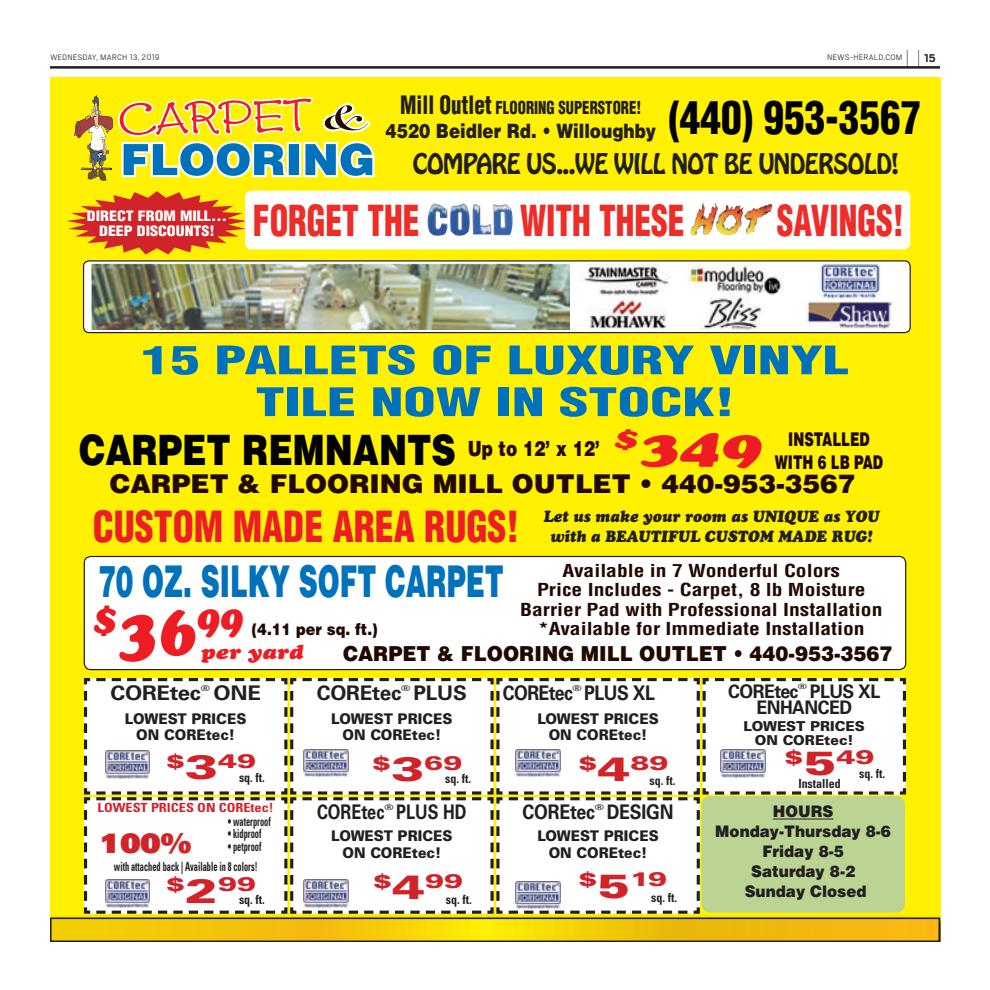
<style>
.page{position:relative;width:990px;height:990px;background:#fff}
.page>*{position:absolute;margin:0;border:0;box-sizing:border-box;transform-origin:0 0}
.t1{font:italic 900 67.88px "Cooper";color:#ee1d23}
.t2{font:900 condensed 44.62px "Helvetica";color:#000;scale:.92 1}
.t3{font:900 43.75px "Helvetica";color:#0072bc;scale:.6 1}
.t4{font:900 condensed 41.88px "Helvetica";color:#ee1d23;scale:.9 1}
.t5{font:900 41.88px "Helvetica";color:#000;scale:.8 1}
.t6{font:900 condensed 41.75px "Helvetica";color:#ee2d29;scale:.8 1}
.t7{font:italic 900 39.62px "Cooper";color:#ee1d23}
.t8{font:900 condensed 38.25px/41.9px "Helvetica";color:#0072bc;text-align:center;scale:1.52 1}
.t9{font:900 26.88px "Univers";color:#d1232a;scale:1.1 1}
.t10{font:900 25.88px "Helvetica";color:#210900}
.t11{font:25.12px "Hobo";letter-spacing:-.02em;color:#231f20;scale:.92 1}
.t12{font:300 21.5px "Cub Scout";color:#231f20;scale:.42 1}
.t13{font:900 21px "Helvetica";color:#210900;scale:.8 1}
.t14{font:900 20.62px "Helvetica";color:#210900;scale:.94 1}
.t15{font:700 20.12px "Univers";letter-spacing:-.01em;color:#231f20;scale:.88 1}
.t16{font:700 20.12px "Univers";letter-spacing:-.01em;color:#231f20;scale:.81 1}
.t17{font:700 20.12px "Univers";letter-spacing:-.01em;color:#231f20}
.t18{font:700 20.12px "Univers";letter-spacing:-.01em;color:#231f20;scale:1.1 1}
.t19{font:italic 900 20px "Cooper";color:#ee1d23;scale:1.16 1}
.t20{font:900 19.75px "Helvetica";color:#231f20;scale:.85 1}
.t21{font:900 19.62px "Univers";color:#d1232a;scale:1.47 1}
.t22{font:900 18.88px/22.8px "Helvetica";color:#210900;text-align:center;scale:.69 1}
.t23{font:700 18.75px/16.2px "Univers";letter-spacing:-.03em;color:#231f20;scale:.95 1}
.t24{font:700 condensed 17.5px/19.2px "Helvetica";color:#210900;text-align:center;scale:1.23 1}
.t25{font:900 condensed 17.38px "Helvetica";color:#231f20;scale:.85 1}
.t26{font:italic 900 16.12px/19.4px "Cooper";color:#231f20;text-align:center;scale:.95 1}
.t27{font:900 16.12px "Helvetica";color:#210900;scale:.9 1}
.t28{font:900 16px/20px "Helvetica";color:#231f20;text-align:center;scale:.95 1}
.t29{font:900 14.75px/16.8px "Univers";color:#231f20;text-align:center;scale:.95 1}
.t30{font:900 condensed 14px/15.2px "Helvetica";color:#fff;text-align:center;scale:1.14 1}
.t31{font:900 13.62px/13.6px "Univers";color:#231f20;text-align:center}
.t32{font:700 condensed 12.62px "Univers";color:#231f20;scale:.66 1}
.t33{font:700 condensed 12.62px "Univers";color:#231f20;scale:.95 1}
.t34{font:700 condensed 12.62px "Univers";color:#d1232a;scale:1.14 1}
.t35{font:300 8.75px "Cub Scout";letter-spacing:.01em;color:#231f20}
.t36{font:700 7.88px "Univers";color:#231f20;scale:1.47 1}
.t37{font:700 7.25px "Univers";color:#231f20;scale:1.58 1}
.s1{font-weight:700;font-size:12.5px}
.s2{font-size:24.75px}
.s3{font-family:"Cooper";font-style:italic;font-size:46.38px;color:#ee1d23}
.s4{font-size:33.62px}
</style>
<div class="page">
<div style="left:50px;top:77px;width:890px;height:864px;background:#fff101"></div>
<div style="left:84px;top:261px;width:826px;height:72px;background:#fff;border-radius:6px"></div>
<img style="left:93px;top:265px;width:476px;height:64px">
<div style="left:91px;top:263px;width:480px;height:68px;border:1px solid #fff"></div>
<div style="left:83px;top:260px;width:828px;height:73px;border:1px solid #231f20;border-radius:6px"></div>
<img style="left:588px;top:298px;width:78px;height:31px">
<img style="left:701px;top:296px;width:63px;height:34px">
<img style="left:806px;top:301px;width:87px;height:28px">
<img style="left:581px;top:263px;width:88px;height:34px">
<img style="left:688px;top:263px;width:94px;height:33px">
<img style="left:820px;top:263px;width:60px;height:36px">
<img style="left:50px;top:941px;width:890px;height:1px">
<img style="left:117px;top:114px;width:199px;height:220px">
<svg style="left:119px;top:97px;width:256px;height:83px"></svg>
<svg style="left:74px;top:95px;width:39px;height:86px"></svg>
<div style="left:84px;top:556px;width:822px;height:114px;background:#fff;border-radius:6px"></div>
<div style="left:84px;top:556px;width:822px;height:114px;border:1px solid #231f20;border-radius:6px"></div>
<svg style="left:50px;top:678px;width:890px;height:263px;background:#f2ecbf"></svg>
<div style="left:701px;top:796px;width:204px;height:117px;background:#bbd494;border-radius:9px"></div>
<hr style="left:773px;top:819px;width:60px;height:1px;background:#231f20">
<img style="left:105px;top:751px;width:45px;height:27px">
<img style="left:304px;top:750px;width:44px;height:27px">
<img style="left:515px;top:750px;width:45px;height:27px">
<img style="left:721px;top:750px;width:44px;height:27px">
<img style="left:105px;top:880px;width:45px;height:27px">
<img style="left:304px;top:880px;width:44px;height:27px">
<img style="left:515px;top:881px;width:45px;height:28px">
<div style="left:246px;top:192px;width:663px;height:56px;background:#fff;border-radius:5px"></div>
<div style="left:245px;top:191px;width:665px;height:58px;border:2px solid #fff;border-radius:5px"></div>
<svg style="left:67px;top:191px;width:355px;height:64px"></svg>
<img style="left:427px;top:203px;width:86px;height:33px">
<img style="left:691px;top:203px;width:82px;height:33px">
<hr style="left:50px;top:66px;width:890px;height:3px;background:#231f20">
<p class="t35" style="left:50px;top:52px;width:111px">WEDNESDAY, MARCH 13, 2019</p>
<p class="t35" style="left:827px;top:52px;width:77px">NEWS-HERALD.COM</p>
<p class="t12" style="left:906px;top:44px;width:72px">| |<span class="s1">15</span></p>
<p class="t25" style="left:400px;top:101px;width:285px"><span class="s2">Mill Outlet</span> FLOORING SUPERSTORE!</p>
<p class="t20" style="left:386px;top:124px;width:320px">4520 Beidler Rd. • Willoughby</p>
<h2 class="t2" style="left:669px;top:100px;width:276px">(440) 953-3567</h2>
<p class="t30" style="left:87px;top:210px;width:124px">DIRECT FROM MILL...<br>DEEP DISCOUNTS!</p>
<h3 class="t11" style="left:413px;top:152px;width:530px">COMPARE US...WE WILL NOT BE UNDERSOLD!</h3>
<h3 class="t6" style="left:253px;top:204px;width:210px">FORGET THE</h3>
<h3 class="t6" style="left:520px;top:204px;width:207px">WITH THESE</h3>
<h3 class="t6" style="left:777px;top:204px;width:161px">SAVINGS!</h3>
<h3 class="t8" style="left:141px;top:344px;width:467px">15 PALLETS OF LUXURY VINYL<br>TILE NOW IN STOCK!</h3>
<p class="t13" style="left:468px;top:441px;width:368px">Up to 12’ x 12’ <sup>$</sup><span class="s3">349</span></p>
<h3 class="t5" style="left:79px;top:434px;width:473px">CARPET REMNANTS</h3>
<p class="t22" style="left:775px;top:429px;width:159px">INSTALLED<br>WITH 6 LB PAD</p>
<h3 class="t10" style="left:110px;top:475px;width:747px">CARPET &amp; FLOORING MILL OUTLET • 440-953-3567</h3>
<h3 class="t4" style="left:93px;top:511px;width:475px">CUSTOM MADE AREA RUGS!</h3>
<p class="t26" style="left:543px;top:508px;width:355px">Let us make your room as UNIQUE as YOU with a BEAUTIFUL CUSTOM MADE RUG!</p>
<h3 class="t3" style="left:98px;top:565px;width:677px">70 OZ. SILKY SOFT CARPET</h3>
<p class="t24" style="left:520px;top:563px;width:296px">Available in 7 Wonderful Colors<br>Price Includes - Carpet, 8 lb Moisture Barrier Pad with Professional Installation *Available for Immediate Installation</p>
<p class="t14" style="left:343px;top:646px;width:586px">CARPET &amp; FLOORING MILL OUTLET • 440-953-3567</p>
<h3 class="t7" style="left:93px;top:605px;width:25px">$</h3>
<h1 class="t1" style="left:116px;top:607px;width:128px">36<sup>99</sup></h1>
<p class="t27" style="left:252px;top:623px;width:142px">(4.11 per sq. ft.)</p>
<p class="t19" style="left:201px;top:644px;width:90px">per yard</p>
<p class="t18" style="left:110px;top:686px;width:84px">CORETEC</p>
<p class="t36" style="left:201px;top:685px;width:8px">®</p>
<p class="t18" style="left:213px;top:686px;width:45px">ONE</p>
<p class="t29" style="left:125px;top:710px;width:129px">LOWEST PRICES<br>ON COREtec!</p>
<p class="t21" style="left:166px;top:749px;width:63px">$<span class="s4">3</span>49</p>
<p class="t33" style="left:239px;top:773px;width:29px">sq. ft.</p>
<p class="t17" style="left:317px;top:686px;width:86px">CORETEC</p>
<p class="t36" style="left:401px;top:685px;width:8px">®</p>
<p class="t17" style="left:414px;top:686px;width:55px">PLUS</p>
<p class="t15" style="left:503px;top:686px;width:81px">CORETEC</p>
<p class="t36" style="left:573px;top:685px;width:8px">®</p>
<p class="t15" style="left:584px;top:686px;width:82px">PLUS XL</p>
<p class="t29" style="left:331px;top:710px;width:129px">LOWEST PRICES<br>ON COREtec!</p>
<p class="t21" style="left:372px;top:751px;width:63px">$<span class="s4">3</span>69</p>
<p class="t33" style="left:445px;top:774px;width:29px">sq. ft.</p>
<p class="t29" style="left:537px;top:710px;width:129px">LOWEST PRICES<br>ON COREtec!</p>
<p class="t21" style="left:578px;top:751px;width:63px">$<span class="s4">4</span>89</p>
<p class="t33" style="left:649px;top:776px;width:29px">sq. ft.</p>
<p class="t23" style="left:728px;top:685px;width:75px">CORETEC</p>
<p class="t37" style="left:798px;top:684px;width:7px">®</p>
<p class="t23" style="left:756px;top:685px;width:132px;text-indent:53px">PLUS XL<br>ENHANCED</p>
<p class="t21" style="left:785px;top:745px;width:63px">$<span class="s4">5</span>49</p>
<p class="t31" style="left:744px;top:719px;width:123px">LOWEST PRICES<br>ON COREtec!</p>
<p class="t33" style="left:859px;top:769px;width:29px">sq. ft.</p>
<p class="t33" style="left:798px;top:779px;width:46px">Installed</p>
<p class="t34" style="left:98px;top:803px;width:156px">LOWEST PRICES ON COREtec!</p>
<p class="t16" style="left:317px;top:804px;width:85px">CORETEC</p>
<p class="t36" style="left:384px;top:804px;width:8px">®</p>
<p class="t16" style="left:396px;top:804px;width:88px">PLUS HD</p>
<p class="t32" style="left:228px;top:813px;width:67px">• waterproof</p>
<p class="t32" style="left:228px;top:826px;width:53px">• kidproof</p>
<p class="t32" style="left:228px;top:839px;width:53px">• petproof</p>
<p class="t29" style="left:331px;top:828px;width:129px">LOWEST PRICES<br>ON COREtec!</p>
<p class="t21" style="left:373px;top:869px;width:63px">$<span class="s4">4</span>99</p>
<h3 class="t9" style="left:100px;top:825px;width:85px">100%</h3>
<p class="t32" style="left:114px;top:861px;width:219px">with attached back | Available in 8 colors!</p>
<p class="t21" style="left:166px;top:872px;width:63px">$<span class="s4">2</span>99</p>
<p class="t33" style="left:239px;top:895px;width:29px">sq. ft.</p>
<p class="t33" style="left:446px;top:895px;width:29px">sq. ft.</p>
<p class="t15" style="left:522px;top:804px;width:84px">CORETEC</p>
<p class="t36" style="left:595px;top:804px;width:8px">®</p>
<p class="t15" style="left:607px;top:804px;width:78px">DESIGN</p>
<p class="t28" style="left:715px;top:803px;width:186px">HOURS<br>Monday-Thursday 8-6<br>Friday 8-5<br>Saturday 8-2<br>Sunday Closed</p>
<p class="t29" style="left:537px;top:828px;width:129px">LOWEST PRICES<br>ON COREtec!</p>
<p class="t21" style="left:578px;top:867px;width:62px">$<span class="s4">5</span>19</p>
<p class="t33" style="left:651px;top:893px;width:29px">sq. ft.</p>
</div>
